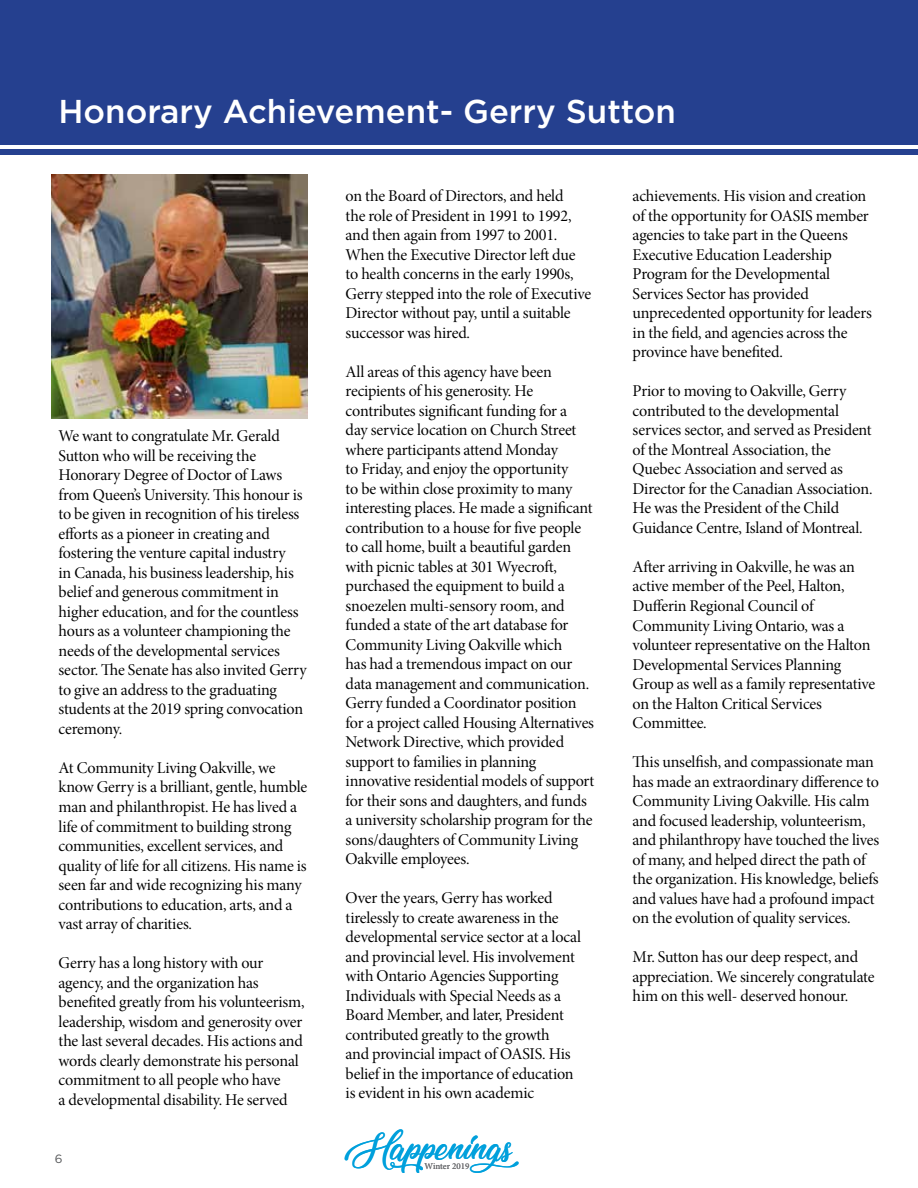
<style>
.page{position:relative;width:918px;height:1188px;background:#fff}
.page>*{position:absolute;margin:0;border:0;box-sizing:border-box;transform-origin:0 0}
.t1{font:37.8px "Lovely Home";color:#00a0dc}
.t2{font:500 33px "Gotham HTF";color:#fff}
.t3{font:16.5px/19.5px "Minion Pro Subh";letter-spacing:-.01em;color:#000}
.t4{font:12px "Gotham HTF";color:#58595b}
.t5{font:9px "Minion Pro";color:#6d6e71}
</style>
<div class="page">
<div style="left:0;top:0;width:918px;height:144px;background:#25408f"></div>
<div style="left:0;top:149px;width:918px;height:6px;background:#25408f"></div>
<img style="left:51px;top:174px;width:256px;height:245px">
<h2 class="t2" style="left:59px;top:92px;width:619px">Honorary Achievement- Gerry Sutton</h2>
<p class="t3" style="left:59px;top:427px;width:250px">We want to congratulate Mr. Gerald Sutton who will be receiving the Honorary Degree of Doctor of Laws from Queen’s University. This honour is to be given in recognition of his tireless efforts as a pioneer in creating and fostering the venture capital industry<br>in Canada, his business leadership, his belief and generous commitment in higher education, and for the countless hours as a volunteer championing the needs of the developmental services sector. The Senate has also invited Gerry to give an address to the graduating students at the 2019 spring convocation ceremony.</p>
<p class="t3" style="left:59px;top:758px;width:250px">At Community Living Oakville, we know Gerry is a brilliant, gentle, humble man and philanthropist. He has lived a life of commitment to building strong communities, excellent services, and quality of life for all citizens. His name is seen far and wide recognizing his many contributions to education, arts, and a vast array of charities.</p>
<p class="t3" style="left:59px;top:953px;width:248px">Gerry has a long history with our agency, and the organization has benefited greatly from his volunteerism, leadership, wisdom and generosity over the last several decades. His actions and words clearly demonstrate his personal commitment to all people who have<br>a developmental disability. He served</p>
<p class="t4" style="left:55px;top:1152px;width:9px">6</p>
<p class="t3" style="left:346px;top:186px;width:247px">on the Board of Directors, and held<br>the role of President in 1991 to 1992, and then again from 1997 to 2001.<br>When the Executive Director left due to health concerns in the early 1990s, Gerry stepped into the role of Executive Director without pay, until a suitable successor was hired.</p>
<p class="t3" style="left:346px;top:362px;width:250px">All areas of this agency have been recipients of his generosity. He contributes significant funding for a<br>day service location on Church Street where participants attend Monday<br>to Friday, and enjoy the opportunity<br>to be within close proximity to many interesting places. He made a significant contribution to a house for five people to call home, built a beautiful garden with picnic tables at 301 Wyecroft, purchased the equipment to build a snoezelen multi-sensory room, and funded a state of the art database for Community Living Oakville which<br>has had a tremendous impact on our data management and communication.<br>Gerry funded a Coordinator position for a project called Housing Alternatives Network Directive, which provided support to families in planning innovative residential models of support for their sons and daughters, and funds a university scholarship program for the sons/daughters of Community Living Oakville employees.</p>
<p class="t3" style="left:346px;top:889px;width:237px">Over the years, Gerry has worked tirelessly to create awareness in the developmental service sector at a local and provincial level. His involvement with Ontario Agencies Supporting Individuals with Special Needs as a Board Member, and later, President contributed greatly to the growth<br>and provincial impact of OASIS. His belief in the importance of education is evident in his own academic</p>
<h1 class="t1" style="left:344px;top:1124px;width:195px">Happenings</h1>
<p class="t5" style="left:425px;top:1160px;width:46px">Winter 2019</p>
<p class="t3" style="left:633px;top:187px;width:241px">achievements. His vision and creation of the opportunity for OASIS member agencies to take part in the Queens Executive Education Leadership Program for the Developmental Services Sector has provided unprecedented opportunity for leaders in the field, and agencies across the province have benefited.</p>
<p class="t3" style="left:633px;top:382px;width:241px">Prior to moving to Oakville, Gerry contributed to the developmental services sector, and served as President of the Montreal Association, the Quebec Association and served as Director for the Canadian Association.<br>He was the President of the Child Guidance Centre, Island of Montreal.</p>
<p class="t3" style="left:633px;top:557px;width:244px">After arriving in Oakville, he was an active member of the Peel, Halton,<br>Dufferin Regional Council of<br>Community Living Ontario, was a volunteer representative on the Halton<br>Developmental Services Planning<br>Group as well as a family representative on the Halton Critical Services<br>Committee.</p>
<p class="t3" style="left:633px;top:752px;width:248px">This unselfish, and compassionate man has made an extraordinary difference to Community Living Oakville. His calm and focused leadership, volunteerism, and philanthropy have touched the lives of many, and helped direct the path of the organization. His knowledge, beliefs and values have had a profound impact on the evolution of quality services.</p>
<p class="t3" style="left:633px;top:947px;width:243px">Mr. Sutton has our deep respect, and appreciation. We sincerely congratulate him on this well- deserved honour.</p>
</div>
